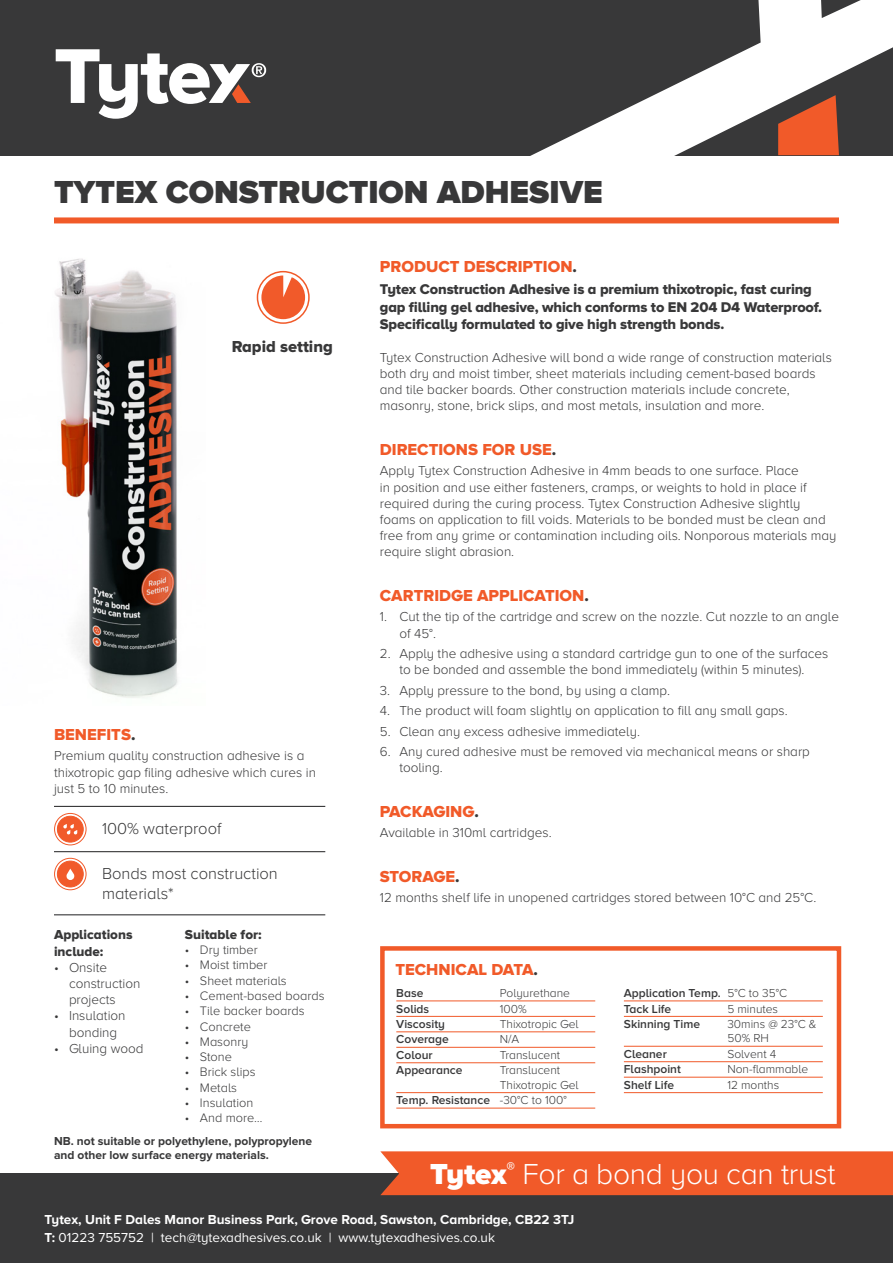
<style>
.page{position:relative;width:893px;height:1263px;background:#fff}
.page>*{position:absolute;margin:0;border:0;box-sizing:border-box;transform-origin:0 0}
.t1{font:900 33px "Proxima Nova A";color:#383839}
.t2{font:300 30px "Proxima Nova A";letter-spacing:-.01em;color:#fff}
.t3{font:16.5px "Proxima Nova A Extrabld";color:#f15a29}
.t4{font:300 16.5px/19.8px "Proxima Nova A";color:#383839}
.t5{font:16.5px "Proxima Nova A Extrabld";color:#383839}
.t6{font:14.7px/17.5px "Proxima Nova A Extrabld";letter-spacing:-.01em;color:#383839}
.t7{font:300 13.5px/16.2px "Proxima Nova A";color:#383839}
.t8{font:700 13.5px/18px "Proxima Nova A";color:#fff}
.t9{font:13.5px/16.2px "Proxima Nova A Extrabld";color:#383839}
.t10{font:300 12.75px "Proxima Nova A";color:#383839}
.t11{font:600 12px/15.5px "Proxima Nova A";color:#383839}
.t12{font:300 12px/14.4px "Proxima Nova A";color:#383839}
.t13{font:700 12px/14.4px "Proxima Nova";color:#383839}
.s1{color:#383839}
.s2{font-weight:300}
.s3{font-weight:900}
.s4{font-weight:400}
</style>
<div class="page">
<svg style="left:257px;top:273px;width:52px;height:51px"></svg>
<div style="left:257px;top:271px;width:53px;height:53px;border:2px solid #f15a29;border-radius:50%"></div>
<div style="left:0;top:0;width:893px;height:155px;background:#383839"></div>
<div style="left:0;top:1174px;width:893px;height:89px;background:#383839"></div>
<svg style="left:56px;top:49px;width:210px;height:70px"></svg>
<div style="left:54px;top:217px;width:785px;height:6px;background:#f15a29"></div>
<div style="left:380px;top:946px;width:461px;height:182px;border:4px solid #f15a29"></div>
<hr style="left:396px;top:1001px;width:199px;height:1px;background:#f15a29">
<hr style="left:396px;top:1016px;width:199px;height:1px;background:#f15a29">
<hr style="left:396px;top:1031px;width:199px;height:1px;background:#f15a29">
<hr style="left:396px;top:1047px;width:199px;height:1px;background:#f15a29">
<hr style="left:396px;top:1062px;width:199px;height:1px;background:#f15a29">
<hr style="left:396px;top:1092px;width:199px;height:1px;background:#f15a29">
<hr style="left:396px;top:1108px;width:199px;height:1px;background:#f15a29">
<hr style="left:624px;top:1001px;width:199px;height:1px;background:#f15a29">
<hr style="left:624px;top:1016px;width:199px;height:1px;background:#f15a29">
<hr style="left:624px;top:1046px;width:199px;height:1px;background:#f15a29">
<hr style="left:624px;top:1061px;width:199px;height:1px;background:#f15a29">
<hr style="left:624px;top:1077px;width:199px;height:1px;background:#f15a29">
<hr style="left:624px;top:1092px;width:199px;height:1px;background:#f15a29">
<svg style="left:523px;top:0;width:370px;height:156px"></svg>
<svg style="left:778px;top:95px;width:61px;height:60px"></svg>
<div style="left:380px;top:1151px;width:513px;height:44px;background:#f15a29"></div>
<svg style="left:54px;top:813px;width:33px;height:33px"></svg>
<svg style="left:54px;top:857px;width:33px;height:33px"></svg>
<img style="left:55px;top:258px;width:123px;height:440px">
<hr style="left:54px;top:806px;width:271px;height:1px;background:#383839">
<hr style="left:54px;top:914px;width:271px;height:1px;background:#383839">
<hr style="left:54px;top:851px;width:271px;height:1px;background:#383839">
<h1 class="t1" style="left:54px;top:172px;width:550px">TYTEX CONSTRUCTION ADHESIVE</h1>
<p class="t5" style="left:232px;top:337px;width:103px">Rapid setting</p>
<p class="t3" style="left:54px;top:725px;width:83px">BENEFITS<span class="s1">.</span></p>
<p class="t7" style="left:54px;top:747px;width:263px">Premium quality construction adhesive is a thixotropic gap filing adhesive which cures in just 5 to 10 minutes.</p>
<p class="t4" style="left:102px;top:819px;width:121px">100% waterproof</p>
<p class="t4" style="left:102px;top:864px;width:177px">Bonds most construction materials*</p>
<p class="t9" style="left:185px;top:926px;width:78px">Suitable for:</p>
<p class="t10" style="left:185px;top:943px;width:74px">• Dry timber</p>
<p class="t10" style="left:185px;top:958px;width:84px">• Moist timber</p>
<p class="t10" style="left:185px;top:973px;width:103px">• Sheet materials</p>
<p class="t10" style="left:185px;top:989px;width:141px">• Cement-based boards</p>
<p class="t10" style="left:185px;top:1004px;width:121px">• Tile backer boards</p>
<p class="t10" style="left:185px;top:1019px;width:68px">• Concrete</p>
<p class="t10" style="left:185px;top:1034px;width:65px">• Masonry</p>
<p class="t10" style="left:185px;top:1050px;width:49px">• Stone</p>
<p class="t10" style="left:185px;top:1065px;width:72px">• Brick slips</p>
<p class="t10" style="left:185px;top:1080px;width:54px">• Metals</p>
<p class="t10" style="left:185px;top:1096px;width:70px">• Insulation</p>
<p class="t10" style="left:185px;top:1111px;width:79px">• And more…</p>
<p class="t13" style="left:54px;top:1134px;width:260px">NB. not suitable or polyethylene, polypropylene and other low surface energy materials.</p>
<p class="t9" style="left:54px;top:926px;width:80px">Applications include:</p>
<p class="t7" style="left:69px;top:959px;width:73px;text-indent:-15px">• Onsite construction projects</p>
<p class="t7" style="left:54px;top:1008px;width:73px;text-align:center">• Insulation bonding</p>
<p class="t7" style="left:54px;top:1040px;width:91px">• Gluing wood</p>
<p class="t3" style="left:380px;top:257px;width:199px">PRODUCT DESCRIPTION<span class="s1">.</span></p>
<p class="t6" style="left:380px;top:280px;width:444px">Tytex Construction Adhesive is a premium thixotropic, fast curing gap filling gel adhesive, which conforms to EN 204 D4 Waterproof.<br>Specifically formulated to give high strength bonds.</p>
<p class="t7" style="left:380px;top:349px;width:454px">Tytex Construction Adhesive will bond a wide range of construction materials both dry and moist timber, sheet materials including cement-based boards and tile backer boards. Other construction materials include concrete, masonry, stone, brick slips, and most metals, insulation and more.</p>
<p class="t3" style="left:380px;top:440px;width:178px">DIRECTIONS FOR USE<span class="s1">.</span></p>
<p class="t7" style="left:380px;top:463px;width:458px">Apply Tytex Construction Adhesive in 4mm beads to one surface. Place<br>in position and use either fasteners, cramps, or weights to hold in place if required during the curing process. Tytex Construction Adhesive slightly foams on application to fill voids. Materials to be bonded must be clean and free from any grime or contamination including oils. Nonporous materials may require slight abrasion.</p>
<p class="t3" style="left:380px;top:586px;width:211px">CARTRIDGE APPLICATION<span class="s1">.</span></p>
<p class="t7" style="left:399px;top:608px;width:441px;text-indent:-19px">1. Cut the tip of the cartridge and screw on the nozzle. Cut nozzle to an angle of 45°.</p>
<p class="t7" style="left:380px;top:645px;width:450px;text-align:center">2. Apply the adhesive using a standard cartridge gun to one of the surfaces to be bonded and assemble the bond immediately (within 5 minutes).</p>
<p class="t7" style="left:380px;top:682px;width:292px">3. Apply pressure to the bond, by using a clamp.</p>
<p class="t7" style="left:380px;top:702px;width:409px">4. The product will foam slightly on application to fill any small gaps.</p>
<p class="t7" style="left:380px;top:723px;width:262px">5. Clean any excess adhesive immediately.</p>
<p class="t7" style="left:399px;top:743px;width:412px;text-indent:-19px">6. Any cured adhesive must be removed via mechanical means or sharp tooling.</p>
<p class="t3" style="left:380px;top:802px;width:100px">PACKAGING<span class="s1">.</span></p>
<p class="t7" style="left:380px;top:824px;width:173px">Available in 310ml cartridges.</p>
<p class="t3" style="left:380px;top:867px;width:81px">STORAGE<span class="s1">.</span></p>
<p class="t7" style="left:380px;top:889px;width:438px">12 months shelf life in unopened cartridges stored between 10°C and 25°C.</p>
<p class="t3" style="left:395px;top:960px;width:144px">TECHNICAL DATA<span class="s1">.</span></p>
<p class="t11" style="left:396px;top:985px;width:29px">Base</p>
<p class="t12" style="left:500px;top:986px;width:72px">Polyurethane</p>
<p class="t11" style="left:396px;top:1000px;width:34px">Solids</p>
<p class="t12" style="left:500px;top:1001px;width:28px">100%</p>
<p class="t11" style="left:396px;top:1016px;width:50px">Viscosity</p>
<p class="t12" style="left:500px;top:1017px;width:80px">Thixotropic Gel</p>
<p class="t11" style="left:396px;top:1031px;width:54px">Coverage</p>
<p class="t12" style="left:500px;top:1032px;width:21px">N/A</p>
<p class="t11" style="left:396px;top:1047px;width:38px">Colour</p>
<p class="t12" style="left:500px;top:1047px;width:62px">Translucent</p>
<p class="t11" style="left:396px;top:1062px;width:68px">Appearance</p>
<p class="t12" style="left:500px;top:1063px;width:62px">Translucent</p>
<p class="t12" style="left:500px;top:1077px;width:80px">Thixotropic Gel</p>
<p class="t11" style="left:396px;top:1092px;width:172px">Temp. Resistance <span class="s2">-30°C to 100°</span></p>
<p class="t11" style="left:624px;top:985px;width:165px">Application Temp. <span class="s2">5°C to 35°C<br></span>Tack Life</p>
<p class="t12" style="left:727px;top:1001px;width:52px">5 minutes</p>
<p class="t11" style="left:624px;top:1016px;width:78px">Skinning Time</p>
<p class="t12" style="left:727px;top:1017px;width:91px">30mins @ 23°C &amp;<br>50% RH</p>
<p class="t11" style="left:624px;top:1046px;width:44px">Cleaner</p>
<p class="t12" style="left:727px;top:1046px;width:50px">Solvent 4</p>
<p class="t11" style="left:624px;top:1061px;width:59px">Flashpoint</p>
<p class="t12" style="left:727px;top:1062px;width:82px">Non-flammable</p>
<p class="t11" style="left:624px;top:1077px;width:52px">Shelf Life</p>
<p class="t12" style="left:727px;top:1077px;width:53px">12 months</p>
<h2 class="t2" style="left:430px;top:1157px;width:407px"><span class="s3">Tytex</span><sup>®</sup> For a bond you can trust</h2>
<p class="t8" style="left:45px;top:1210px;width:531px">Tytex, Unit F Dales Manor Business Park, Grove Road, Sawston, Cambridge, CB22 3TJ<br>T: <span class="s4">01223 755752 | tech@tytexadhesives.co.uk | www.tytexadhesives.co.uk</span></p>
</div>
